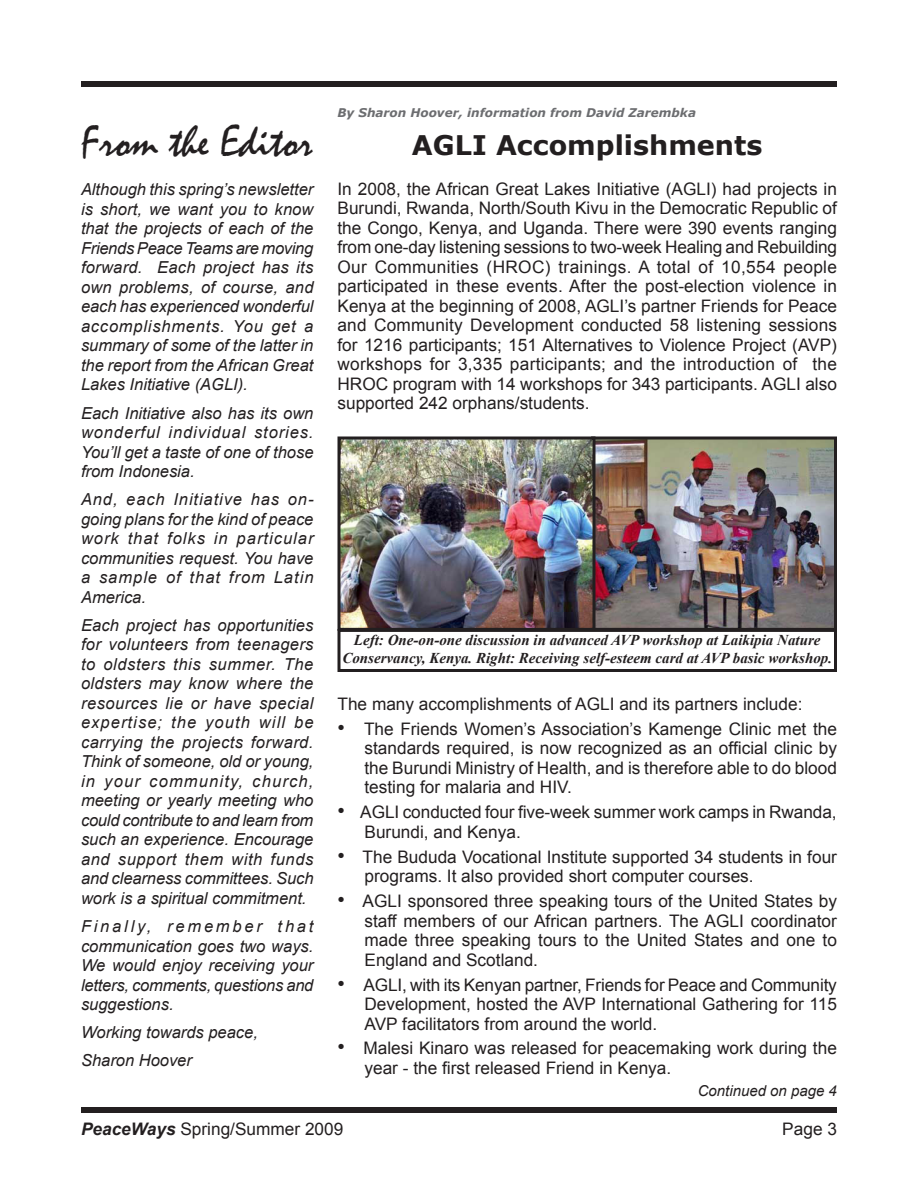
<style>
.page{position:relative;width:918px;height:1188px;background:#fff}
.page>*{position:absolute;margin:0;border:0;box-sizing:border-box;transform-origin:0 0}
.t1{font:45px "Mistral";color:#231f20}
.t2{font:700 27px "Verdana";color:#231f20}
.t3{font:21px/44.4px "Arial";color:#231f20;text-align:justify}
.t4{font:17.25px/19.5px "Arial";color:#231f20;text-align:justify}
.t5{font:italic 16.5px/19.5px "Arial";color:#231f20;text-align:justify}
.t6{font:italic 700 15px/18px "Times New Roman";color:#231f20;text-align:center}
.t7{font:italic 15px "Arial";color:#231f20}
.t8{font:italic 700 12px "Verdana";color:#6c6d70}
.s1{font-weight:700;font-style:italic}
</style>
<div class="page">
<div style="left:81px;top:1107px;width:756px;height:6px;background:#231f20"></div>
<div style="left:81px;top:81px;width:756px;height:6px;background:#231f20"></div>
<img style="left:342px;top:440px;width:491px;height:187px">
<div style="left:591px;top:436px;width:246px;height:195px;border:3px solid #231f20"></div>
<div style="left:338px;top:436px;width:258px;height:195px;border:3px solid #231f20"></div>
<div style="left:338px;top:629px;width:499px;height:43px;border:3px solid #231f20"></div>
<p class="t8" style="left:338px;top:105px;width:360px">By Sharon Hoover, information from David Zarembka</p>
<h1 class="t1" style="left:81px;top:114px;width:233px">From the Editor</h1>
<h2 class="t2" style="left:412px;top:128px;width:352px">AGLI Accomplishments</h2>
<p class="t5" style="left:81px;top:180px;width:234px">Although this spring’s newsletter is short, we want you to know that the projects of each of the Friends Peace Teams are moving forward. Each project has its own problems, of course, and each has experienced wonderful accomplishments. You get a summary of some of the latter in the report from the African Great Lakes Initiative (AGLI).</p>
<p class="t5" style="left:81px;top:403px;width:234px">Each Initiative also has its own wonderful individual stories.<br>You’ll get a taste of one of those from Indonesia.</p>
<p class="t5" style="left:81px;top:490px;width:234px">And, each Initiative has on&shy;going plans for the kind of peace work that folks in particular communities request. You have a sample of that from Latin America.</p>
<p class="t5" style="left:81px;top:616px;width:234px">Each project has opportunities for volunteers from teenagers to oldsters this summer. The oldsters may know where the resources lie or have special expertise; the youth will be carrying the projects forward.<br>Think of someone, old or young, in your community, church, meeting or yearly meeting who could contribute to and learn from such an experience. Encourage and support them with funds and clearness committees. Such work is a spiritual commitment.</p>
<p class="t5" style="left:81px;top:917px;width:234px">Finally, remember that communication goes two ways.<br>We would enjoy receiving your letters, comments, questions and suggestions.</p>
<p class="t5" style="left:81px;top:1019px;width:178px;line-height:28.2px">Working towards peace,<br>Sharon Hoover</p>
<p class="t4" style="left:338px;top:179px;width:501px">In 2008, the African Great Lakes Initiative (AGLI) had projects in Burundi, Rwanda, North/South Kivu in the Democratic Republic of the Congo, Kenya, and Uganda. There were 390 events ranging from one-day listening sessions to two-week Healing and Rebuilding Our Communities (HROC) trainings. A total of 10,554 people participated in these events. After the post-election violence in Kenya at the beginning of 2008, AGLI’s partner Friends for Peace and Community Development conducted 58 listening sessions for 1216 participants; 151 Alternatives to Violence Project (AVP) workshops for 3,335 participants; and the introduction of the HROC program with 14 workshops for 343 participants. AGLI also supported 242 orphans/students.</p>
<p class="t6" style="left:342px;top:631px;width:491px">Left: One-on-one discussion in advanced AVP workshop at Laikipia Nature<br>Conservancy, Kenya. Right: Receiving self-esteem card at AVP basic workshop.</p>
<p class="t4" style="left:364px;top:692px;width:474px;line-height:24.9px;text-indent:-27px">The many accomplishments of AGLI and its partners include:<br>The Friends Women’s Association’s Kamenge Clinic met the</p>
<p class="t4" style="left:364px;top:739px;width:474px">standards required, is now recognized as an official clinic by the Burundi Ministry of Health, and is therefore able to do blood testing for malaria and HIV.</p>
<p class="t4" style="left:360px;top:803px;width:478px">AGLI conducted four five-week summer work camps in Rwanda,<br>Burundi, and Kenya.</p>
<p class="t4" style="left:363px;top:847px;width:476px">The Bududa Vocational Institute supported 34 students in four programs. It also provided short computer courses.</p>
<p class="t4" style="left:363px;top:892px;width:476px">AGLI sponsored three speaking tours of the United States by staff members of our African partners. The AGLI coordinator made three speaking tours to the United States and one to England and Scotland.</p>
<p class="t4" style="left:364px;top:975px;width:475px">AGLI, with its Kenyan partner, Friends for Peace and Community Development, hosted the AVP International Gathering for 115<br>AVP facilitators from around the world.</p>
<p class="t4" style="left:363px;top:1039px;width:475px">Malesi Kinaro was released for peacemaking work during the year - the first released Friend in Kenya.</p>
<p class="t3" style="left:338px;top:706px;width:9px">•</p>
<p class="t3" style="left:338px;top:789px;width:9px">• • •</p>
<p class="t3" style="left:338px;top:961px;width:9px">•</p>
<p class="t3" style="left:338px;top:1025px;width:9px">•</p>
<p class="t7" style="left:698px;top:1081px;width:128px">Continued on page</p>
<p class="t4" style="left:81px;top:1119px;width:264px"><span class="s1">PeaceWays</span> Spring/Summer 2009</p>
<p class="t4" style="left:782px;top:1119px;width:42px">Page</p>
</div>
